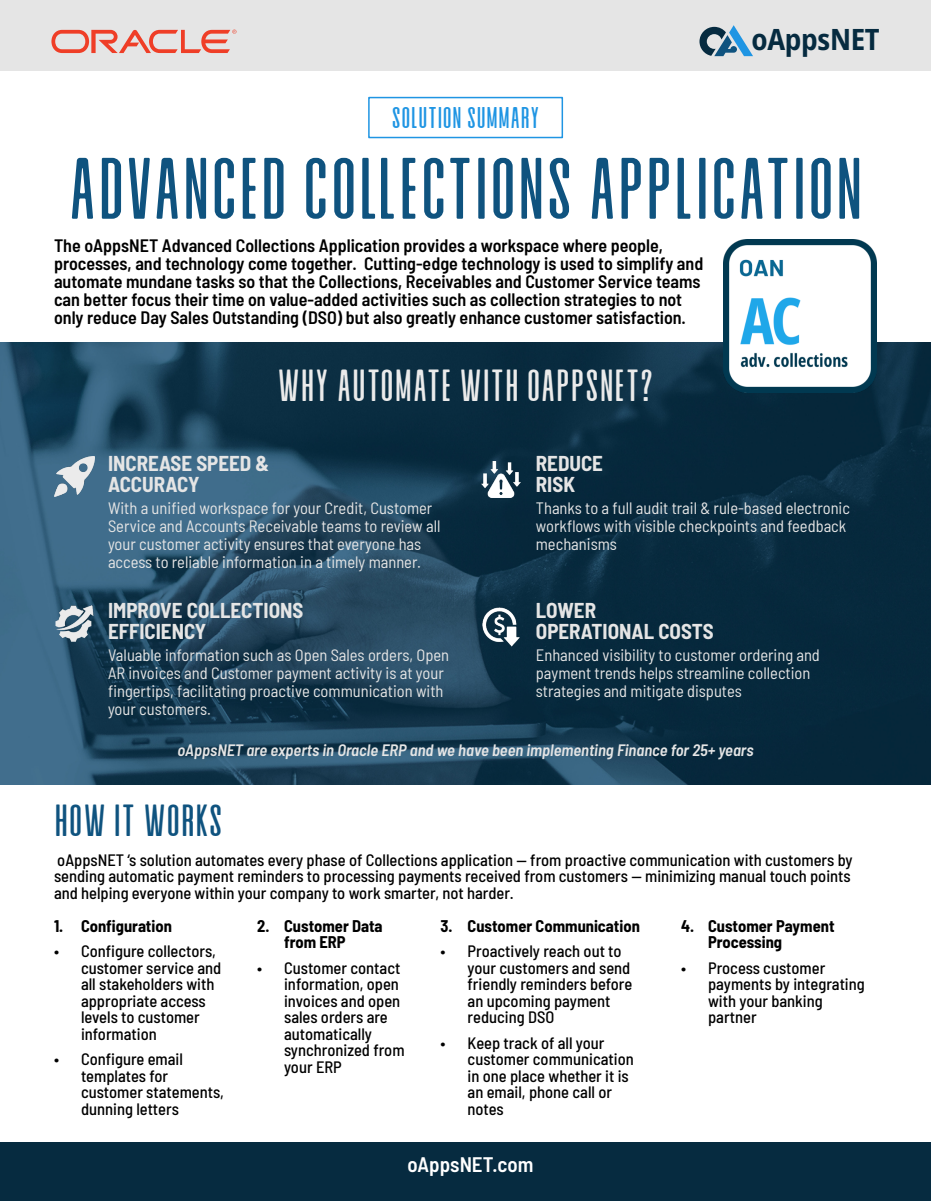
<style>
.page{position:relative;width:931px;height:1201px;background:#fff}
.page>*{position:absolute;margin:0;border:0;box-sizing:border-box;transform-origin:0 0}
.t1{font:87px "Alvaro Condensed";color:#0f537f}
.t2{font:45px "Alvaro Condensed";color:#ebebeb}
.t3{font:45px "Alvaro Condensed";color:#0f537f}
.t4{font:30px "Alvaro Condensed";color:#1f95e3}
.t5{font:700 semi-condensed 29.25px "Open Sans";letter-spacing:-.01em;color:#062b40}
.t6{font:700 semi-condensed 21px/21px "Barlow";color:#e5e5e5}
.t7{font:600 semi-condensed 21px "Barlow";color:#fff}
.t8{font:600 semi-condensed 18px/18px "Barlow";color:#000}
.t9{font:500 semi-condensed 16.5px/16.5px "Barlow";color:#000}
.t10{font:semi-condensed 16.5px/18px "Barlow";color:#e5e5e5}
.t11{font:700 semi-condensed 16.5px/16.5px "Barlow";color:#000}
.t12{font:italic 600 semi-condensed 16.5px "Barlow";color:#e5e5e5}
</style>
<div class="page">
<img style="left:0;top:342px;width:931px;height:443px">
<div style="left:0;top:0;width:931px;height:70px;background:#e5e5e5"></div>
<div style="left:0;top:1142px;width:931px;height:59px;background:#062b40"></div>
<svg style="left:51px;top:30px;width:185px;height:23px"></svg>
<svg style="left:699px;top:25px;width:54px;height:31px"></svg>
<img style="left:54px;top:456px;width:40px;height:41px">
<img style="left:55px;top:606px;width:38px;height:36px">
<img style="left:482px;top:462px;width:38px;height:35px">
<img style="left:482px;top:607px;width:38px;height:39px">
<div style="left:368px;top:97px;width:195px;height:41px;border:2px solid #1f95e3"></div>
<img style="left:724px;top:240px;width:153px;height:153px">
<h3 class="t4" style="left:391px;top:105px;width:149px">SOLUTION SUMMARY</h3>
<h3 class="t5" style="left:751px;top:19px;width:130px">oAppsNET</h3>
<h1 class="t1" style="left:68px;top:153px;width:797px">ADVANCED COLLECTIONS APPLICATION</h1>
<p class="t8" style="left:54px;top:236px;width:651px">The oAppsNET Advanced Collections Application provides a workspace where people, processes, and technology come together. Cutting-edge technology is used to simplify and automate mundane tasks so that the Collections, Receivables and Customer Service teams can better focus their time on value-added activities such as collection strategies to not only reduce Day Sales Outstanding (DSO) but also greatly enhance customer satisfaction.</p>
<h2 class="t2" style="left:277px;top:367px;width:378px">WHY AUTOMATE WITH OAPPSNET?</h2>
<p class="t6" style="left:108px;top:452px;width:163px">INCREASE SPEED &amp;<br>ACCURACY</p>
<p class="t6" style="left:536px;top:452px;width:69px">REDUCE<br>RISK</p>
<p class="t10" style="left:108px;top:498px;width:334px">With a unified workspace for your Credit, Customer Service and Accounts Receivable teams to review all your customer activity ensures that everyone has access to reliable information in a timely manner.</p>
<p class="t6" style="left:108px;top:599px;width:197px">IMPROVE COLLECTIONS<br>EFFICIENCY</p>
<p class="t10" style="left:108px;top:645px;width:342px">Valuable information such as Open Sales orders, Open AR invoices and Customer payment activity is at your fingertips, facilitating proactive communication with your customers.</p>
<p class="t10" style="left:536px;top:498px;width:316px">Thanks to a full audit trail &amp; rule-based electronic workflows with visible checkpoints and feedback mechanisms</p>
<p class="t6" style="left:536px;top:599px;width:179px">LOWER<br>OPERATIONAL COSTS</p>
<p class="t10" style="left:536px;top:645px;width:285px">Enhanced visibility to customer ordering and payment trends helps streamline collection strategies and mitigate disputes</p>
<p class="t12" style="left:177px;top:740px;width:577px">oAppsNET are experts in Oracle ERP and we have been implementing Finance for 25+ years</p>
<h2 class="t3" style="left:54px;top:802px;width:170px">HOW IT WORKS</h2>
<p class="t9" style="left:54px;top:851px;width:800px">oAppsNET ‘s solution automates every phase of Collections application — from proactive communication with customers by sending automatic payment reminders to processing payments received from customers — minimizing manual touch points and helping everyone within your company to work smarter, not harder.</p>
<p class="t11" style="left:54px;top:917px;width:119px">1. Configuration</p>
<p class="t9" style="left:81px;top:942px;width:142px;text-indent:-27px">• Configure collectors, customer service and all stakeholders with appropriate access levels to customer information</p>
<p class="t9" style="left:81px;top:1050px;width:145px;text-indent:-27px">• Configure email templates for customer statements, dunning letters</p>
<p class="t11" style="left:440px;top:917px;width:201px">3. Customer Communication</p>
<p class="t9" style="left:467px;top:942px;width:166px;text-indent:-27px">• Proactively reach out to your customers and send friendly reminders before an upcoming payment reducing DSO</p>
<p class="t9" style="left:467px;top:1034px;width:168px;text-indent:-27px">• Keep track of all your customer communication in one place whether it is an email, phone call or notes</p>
<p class="t11" style="left:284px;top:917px;width:100px;text-indent:-27px">2. Customer Data from ERP</p>
<p class="t9" style="left:284px;top:959px;width:122px;text-indent:-27px">• Customer contact information, open invoices and open sales orders are automatically synchronized from your ERP</p>
<p class="t11" style="left:708px;top:917px;width:128px;text-indent:-27px">4. Customer Payment<br>Processing</p>
<p class="t9" style="left:708px;top:959px;width:158px;text-indent:-27px">• Process customer payments by integrating with your banking partner</p>
<p class="t7" style="left:407px;top:1151px;width:127px">oAppsNET.com</p>
</div>
